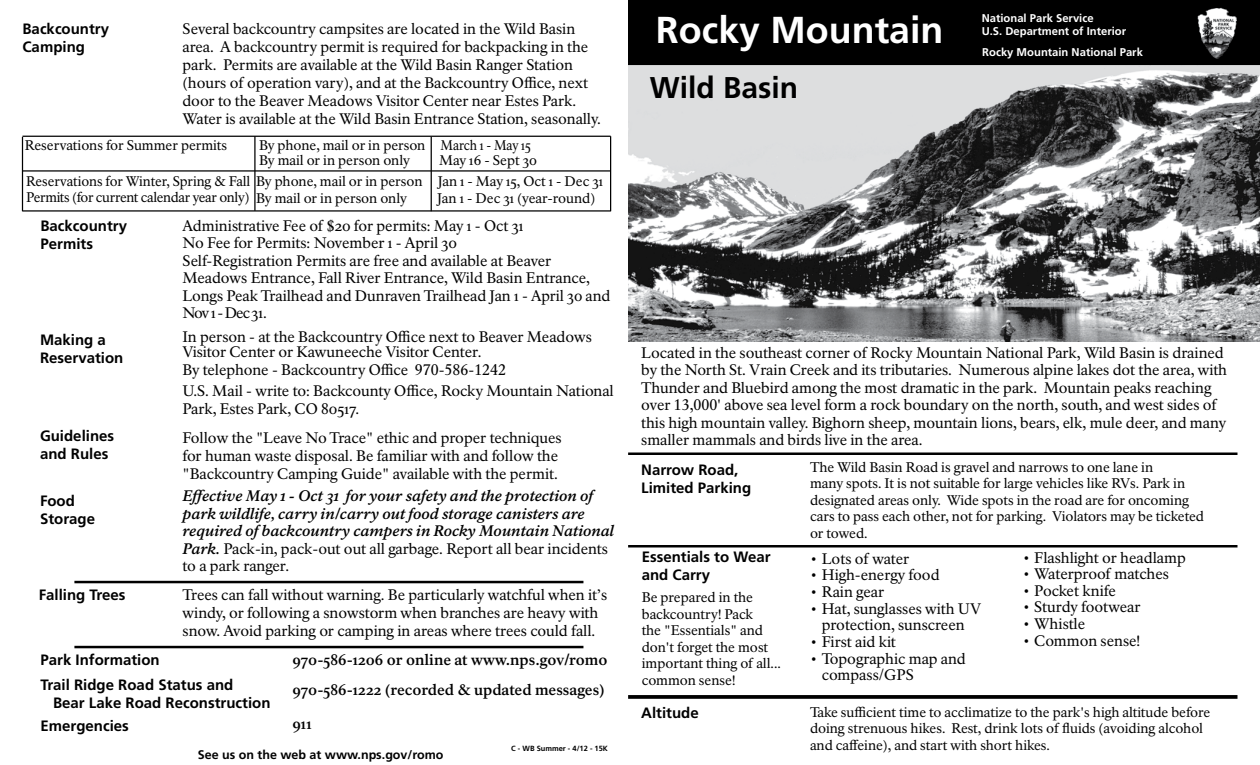
<style>
.page{position:relative;width:1260px;height:765px;background:#fff}
.page>*{position:absolute;margin:0;border:0;box-sizing:border-box;transform-origin:0 0}
.t1{font:700 37.5px "Frutiger LT Std";color:#fff}
.t2{font:700 30px "Frutiger LT Std";color:#000}
.t3{font:15px/18px "NPS Rawlinson OT";color:#000}
.t4{font:15px/17.5px "NPS Rawlinson OT Old";letter-spacing:-.005em;color:#000}
.t5{font:700 15px/18px "Frutiger LT Std";color:#000}
.t6{font:italic 700 15px/17.5px "NPS Rawlinson OT Old";color:#000}
.t7{font:700 15px/30px "NPS Rawlinson OT Old";color:#000}
.t8{font:13.75px/16.5px "NPS Rawlinson OT";letter-spacing:-.005em;color:#000}
.t9{font:13.75px/16.5px "NPS Rawlinson OT Old";letter-spacing:-.005em;color:#000}
.t10{font:700 12.5px "Frutiger LT Std";color:#000}
.t11{font:700 11.25px/13.5px "Frutiger LT Std";color:#fff}
.t12{font:700 7.5px "Frutiger LT Std";color:#000}
.s1{font-family:"NPS Rawlinson OT Old"}
.s2{font-weight:400;font-style:normal}
</style>
<div class="page">
<div style="left:628px;top:0;width:632px;height:66px;background:#000"></div>
<img style="left:628px;top:66px;width:632px;height:276px">
<hr style="left:628px;top:545px;width:610px;height:3px;background:#000">
<hr style="left:628px;top:452px;width:610px;height:3px;background:#000">
<svg style="left:628px;top:695px;width:610px;height:4px;background:#0f0f0f"></svg>
<svg style="left:981px;top:65px;width:167px;height:27px;background:#cdcdce"></svg>
<img style="left:1198px;top:8px;width:27px;height:51px">
<hr style="left:22px;top:136px;width:589px;height:1px;background:#000">
<hr style="left:22px;top:170px;width:589px;height:2px;background:#000">
<hr style="left:22px;top:210px;width:589px;height:2px;background:#000">
<hr style="left:610px;top:136px;width:1px;height:75px;background:#000">
<hr style="left:22px;top:137px;width:1px;height:74px;background:#000">
<hr style="left:254px;top:136px;width:2px;height:75px;background:#000">
<hr style="left:431px;top:137px;width:1px;height:74px;background:#000">
<hr style="left:74px;top:581px;width:509px;height:2px;background:#000">
<hr style="left:74px;top:646px;width:509px;height:2px;background:#000">
<p class="t5" style="left:22px;top:20px;width:88px">Backcountry<br>Camping</p>
<p class="t3" style="left:183px;top:20px;width:420px">Several backcountry campsites are located in the Wild Basin area. A backcountry permit is required for backpacking in the park. Permits are available at the Wild Basin Ranger Station (hours of operation vary), and at the Backcountry Office, next door to the Beaver Meadows Visitor Center near Estes Park.<br>Water is available at the Wild Basin Entrance Station, seasonally.</p>
<p class="t9" style="left:25px;top:137px;width:204px">Reservations for Summer permits</p>
<p class="t9" style="left:259px;top:137px;width:273px">By phone, mail or in person March 1 - May 15</p>
<p class="t9" style="left:26px;top:174px;width:579px">Reservations for Winter, Spring &amp; Fall By phone, mail or in person Jan 1 - May 15, Oct 1 - Dec 31<br>Permits (for current calendar year only)</p>
<p class="t9" style="left:259px;top:152px;width:153px">By mail or in person only</p>
<p class="t9" style="left:439px;top:152px;width:99px">May 16 - Sept 30</p>
<p class="t9" style="left:256px;top:190px;width:153px">By mail or in person only</p>
<p class="t9" style="left:437px;top:190px;width:160px">Jan 1 - Dec 31 (year‑round)</p>
<p class="t5" style="left:40px;top:216px;width:88px">Backcountry<br>Permits</p>
<p class="t5" style="left:40px;top:331px;width:85px">Making a<br>Reservation</p>
<p class="t4" style="left:182px;top:217px;width:429px">Administrative Fee of $20 for permits: May 1 - Oct 31<br>No Fee for Permits: November 1 - April 30<br>Self‑Registration Permits are free and available at Beaver Meadows Entrance, Fall River Entrance, Wild Basin Entrance, Longs Peak Trailhead and Dunraven Trailhead Jan 1 - April 30 and Nov 1 - Dec 31.</p>
<p class="t4" style="left:182px;top:329px;width:411px;line-height:15px">In person - at the Backcountry Office next to Beaver Meadows<br>Visitor Center or Kawuneeche Visitor Center.</p>
<p class="t3" style="left:182px;top:361px;width:325px"><span class="s1">By telephone -</span> Backcountry Office 970-586-1242</p>
<p class="t4" style="left:182px;top:382px;width:433px;line-height:18px">U.S. Mail - write to: Backcounty Office, Rocky Mountain National<br>Park, Estes Park, CO 80517.</p>
<p class="t5" style="left:40px;top:427px;width:76px">Guidelines and Rules</p>
<p class="t3" style="left:182px;top:428px;width:381px">Follow the "Leave No Trace" ethic and proper techniques for human waste disposal. Be familiar with and follow the "Backcountry Camping Guide" available with the permit.</p>
<p class="t5" style="left:40px;top:492px;width:57px">Food<br>Storage</p>
<p class="t6" style="left:182px;top:488px;width:433px">Effective May 1 - Oct 31 for your safety and the protection of park wildlife, carry in/carry out food storage canisters are required of backcountry campers in Rocky Mountain National Park. <span class="s2">Pack‑in, pack‑out out all garbage. Report all bear incidents to a park ranger.</span></p>
<p class="t5" style="left:39px;top:585px;width:88px">Falling Trees</p>
<p class="t4" style="left:182px;top:586px;width:426px;line-height:18px">Trees can fall without warning. Be particularly watchful when it’s windy, or following a snowstorm when branches are heavy with snow. Avoid parking or camping in areas where trees could fall.</p>
<p class="t5" style="left:41px;top:648px;width:194px;line-height:25px">Park Information<br>Trail Ridge Road Status and</p>
<p class="t5" style="left:41px;top:692px;width:232px;line-height:22.5px;text-indent:13px">Bear Lake Road Reconstruction<br>Emergencies</p>
<p class="t7" style="left:293px;top:645px;width:317px">970-586-1206 or online at www.nps.gov/romo<br>970-586-1222 (recorded &amp; updated messages)</p>
<p class="t7" style="left:293px;top:709px;width:21px">911</p>
<p class="t10" style="left:198px;top:748px;width:247px">See us on the web at www.nps.gov/romo</p>
<p class="t12" style="left:511px;top:744px;width:98px">C - WB Summer - 4/12 - 15K</p>
<h1 class="t1" style="left:656px;top:8px;width:289px">Rocky Mountain</h1>
<p class="t11" style="left:982px;top:11px;width:146px">National Park Service<br>U.S. Department of Interior</p>
<p class="t11" style="left:982px;top:45px;width:162px">Rocky Mountain National Park</p>
<h2 class="t2" style="left:650px;top:70px;width:150px">Wild Basin</h2>
<p class="t3" style="left:641px;top:344px;width:587px;line-height:17.5px">Located in the southeast corner of Rocky Mountain National Park, Wild Basin is drained by the North St. Vrain Creek and its tributaries. Numerous alpine lakes dot the area, with Thunder and Bluebird among the most dramatic in the park. Mountain peaks reaching over 13,000' above sea level form a rock boundary on the north, south, and west sides of this high mountain valley. Bighorn sheep, mountain lions, bears, elk, mule deer, and many smaller mammals and birds live in the area.</p>
<p class="t5" style="left:641px;top:460px;width:112px">Narrow Road,<br>Limited Parking</p>
<p class="t8" style="left:810px;top:459px;width:396px">The Wild Basin Road is gravel and narrows to one lane in<br>many spots. It is not suitable for large vehicles like RVs. Park in designated areas only. Wide spots in the road are for oncoming cars to pass each other, not for parking. Violators may be ticketed or towed.</p>
<p class="t5" style="left:642px;top:548px;width:130px">Essentials to Wear and Carry</p>
<p class="t9" style="left:642px;top:589px;width:141px">Be prepared in the backcountry! Pack<br>the "Essentials" and don't forget the most important thing of all... common sense!</p>
<p class="t3" style="left:811px;top:550px;width:100px">• Lots of water</p>
<p class="t3" style="left:811px;top:566px;width:131px">• High-energy food</p>
<p class="t3" style="left:811px;top:583px;width:75px">• Rain gear</p>
<p class="t3" style="left:811px;top:600px;width:172px;line-height:16.6px;text-align:center">• Hat, sunglasses with UV protection, sunscreen</p>
<p class="t3" style="left:811px;top:633px;width:87px">• First aid kit</p>
<p class="t3" style="left:822px;top:650px;width:146px;line-height:16.6px;text-indent:-11px">• Topographic map and compass/GPS</p>
<p class="t3" style="left:1023px;top:548px;width:164px">• Flashlight or headlamp</p>
<p class="t3" style="left:1023px;top:565px;width:147px">• Waterproof matches</p>
<p class="t3" style="left:1023px;top:582px;width:94px">• Pocket knife</p>
<p class="t3" style="left:1023px;top:598px;width:119px">• Sturdy footwear</p>
<p class="t3" style="left:1023px;top:615px;width:64px">• Whistle</p>
<p class="t3" style="left:1023px;top:632px;width:119px">• Common sense!</p>
<p class="t5" style="left:641px;top:703px;width:59px">Altitude</p>
<p class="t8" style="left:810px;top:704px;width:402px">Take sufficient time to acclimatize to the park's high altitude before doing strenuous hikes. Rest, drink lots of fluids (avoiding alcohol and caffeine), and start with short hikes.</p>
</div>
